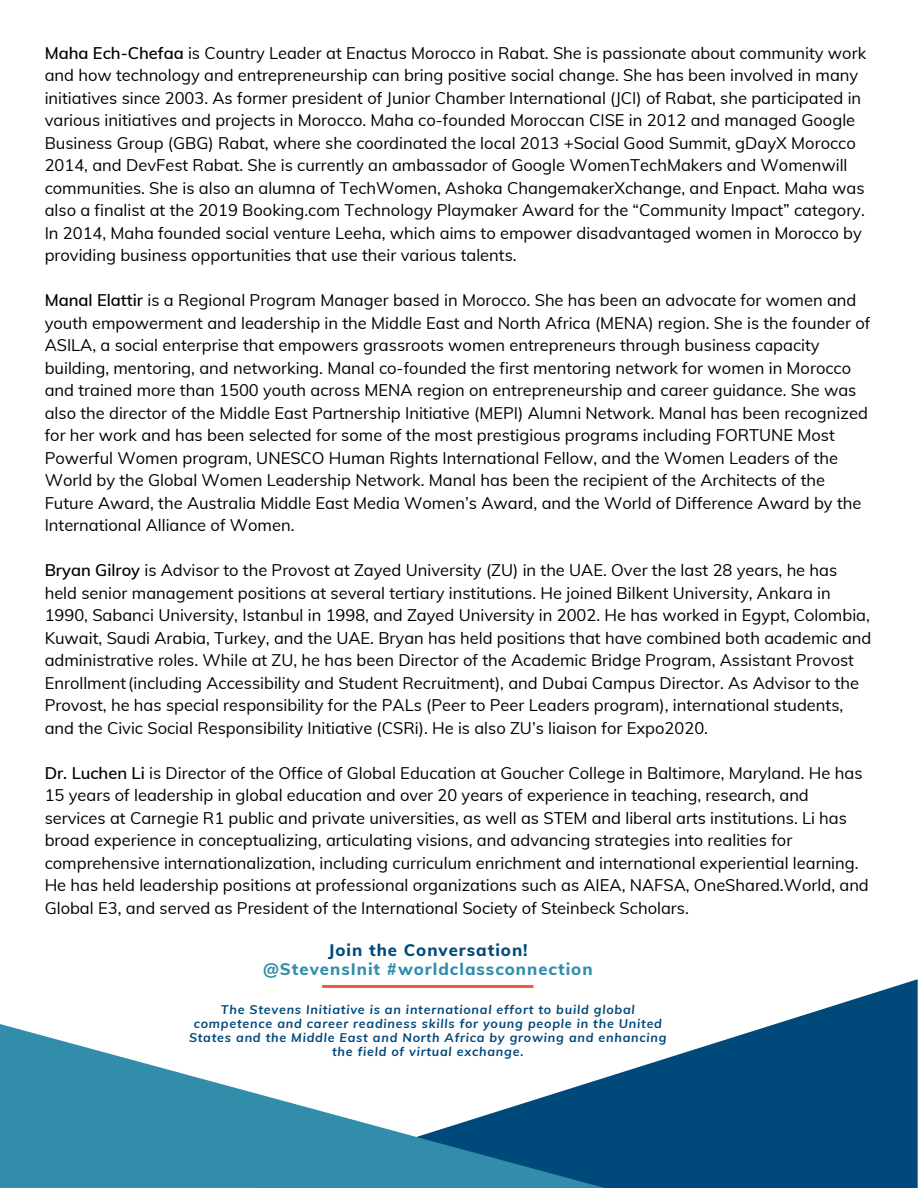
<style>
.page{position:relative;width:918px;height:1188px;background:#fff}
.page>*{position:absolute;margin:0;border:0;box-sizing:border-box;transform-origin:0 0}
.t1{font:800 16.65px "Muli";letter-spacing:.06em;color:#328dab}
.t2{font:800 16.65px "Muli";letter-spacing:.06em;color:#00497b}
.t3{font:16.5px/22.5px "Muli";color:#000}
.t4{font:italic 700 12.6px/14px "Muli";letter-spacing:.06em;color:#00497b;text-align:center}
.s1{font-weight:600}
</style>
<div class="page">
<svg style="left:604px;top:979px;width:314px;height:209px;fill:#00497b"></svg>
<svg style="left:0;top:1024px;width:604px;height:164px;fill:#328dab"></svg>
<svg style="left:322px;top:985px;width:212px;height:3px"></svg>
<p class="t3" style="left:45px;top:41px;width:823px"><span class="s1">Maha Ech-Chefaa</span> is Country Leader at Enactus Morocco in Rabat. She is passionate about community work and how technology and entrepreneurship can bring positive social change. She has been involved in many initiatives since 2003. As former president of Junior Chamber International (JCI) of Rabat, she participated in various initiatives and projects in Morocco. Maha co-founded Moroccan CISE in 2012 and managed Google Business Group (GBG) Rabat, where she coordinated the local 2013 +Social Good Summit, gDayX Morocco 2014, and DevFest Rabat. She is currently an ambassador of Google WomenTechMakers and Womenwill communities. She is also an alumna of TechWomen, Ashoka ChangemakerXchange, and Enpact. Maha was also a finalist at the 2019 Booking.com Technology Playmaker Award for the “Community Impact” category.<br>In 2014, Maha founded social venture Leeha, which aims to empower disadvantaged women in Morocco by providing business opportunities that use their various talents.</p>
<p class="t3" style="left:45px;top:289px;width:827px"><span class="s1">Manal Elattir</span> is a Regional Program Manager based in Morocco. She has been an advocate for women and youth empowerment and leadership in the Middle East and North Africa (MENA) region. She is the founder of ASILA, a social enterprise that empowers grassroots women entrepreneurs through business capacity building, mentoring, and networking. Manal co-founded the first mentoring network for women in Morocco and trained more than 1500 youth across MENA region on entrepreneurship and career guidance. She was also the director of the Middle East Partnership Initiative (MEPI) Alumni Network. Manal has been recognized for her work and has been selected for some of the most prestigious programs including FORTUNE Most Powerful Women program, UNESCO Human Rights International Fellow, and the Women Leaders of the World by the Global Women Leadership Network. Manal has been the recipient of the Architects of the Future Award, the Australia Middle East Media Women’s Award, and the World of Difference Award by the International Alliance of Women.</p>
<p class="t3" style="left:45px;top:559px;width:828px"><span class="s1">Bryan Gilroy</span> is Advisor to the Provost at Zayed University (ZU) in the UAE. Over the last 28 years, he has held senior management positions at several tertiary institutions. He joined Bilkent University, Ankara in 1990, Sabanci University, Istanbul in 1998, and Zayed University in 2002. He has worked in Egypt, Colombia, Kuwait, Saudi Arabia, Turkey, and the UAE. Bryan has held positions that have combined both academic and administrative roles. While at ZU, he has been Director of the Academic Bridge Program, Assistant Provost Enrollment(including Accessibility and Student Recruitment), and Dubai Campus Director. As Advisor to the Provost, he has special responsibility for the PALs (Peer to Peer Leaders program), international students, and the Civic Social Responsibility Initiative (CSRi). He is also ZU’s liaison for Expo2020.</p>
<p class="t3" style="left:45px;top:761px;width:826px"><span class="s1">Dr. Luchen Li</span> is Director of the Office of Global Education at Goucher College in Baltimore, Maryland. He has 15 years of leadership in global education and over 20 years of experience in teaching, research, and services at Carnegie R1 public and private universities, as well as STEM and liberal arts institutions. Li has broad experience in conceptualizing, articulating visions, and advancing strategies into realities for comprehensive internationalization, including curriculum enrichment and international experiential learning.<br>He has held leadership positions at professional organizations such as AIEA, NAFSA, OneShared.World, and Global E3, and served as President of the International Society of Steinbeck Scholars.</p>
<p class="t2" style="left:328px;top:939px;width:201px">Join the Conversation!</p>
<p class="t1" style="left:263px;top:958px;width:331px">@StevensInit #worldclassconnection</p>
<p class="t4" style="left:189px;top:1002px;width:479px">The Stevens Initiative is an international effort to build global competence and career readiness skills for young people in the United States and the Middle East and North Africa by growing and enhancing the field of virtual exchange.</p>
</div>
